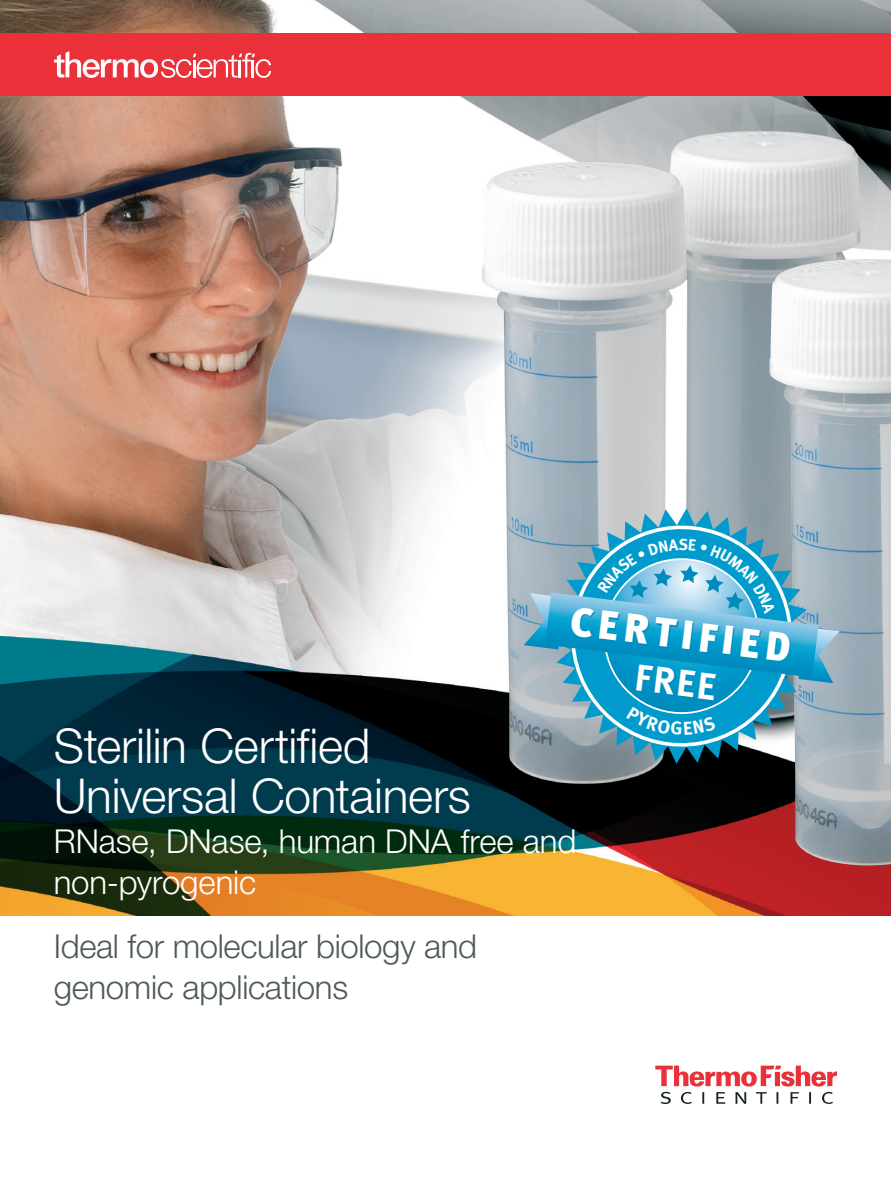
<style>
.page{position:relative;width:891px;height:1188px;background:#fff}
.page>*{position:absolute;margin:0;border:0;box-sizing:border-box;transform-origin:0 0}
.t1{font:300 48px/49.5px "Helvetica Neue LT Std";letter-spacing:-.005em;color:#fff}
.t2{font:900 40.65px "Meta OT";color:#fff}
.t3{font:700 37.5px "Meta OT";color:#fff}
.t4{font:300 33px/40.5px "Helvetica Neue LT Std";letter-spacing:-.01em;color:#4f5a5c}
.t5{font:300 33px/40.5px "Helvetica Neue LT Std";letter-spacing:-.005em;color:#fff}
</style>
<div class="page">
<img style="left:0;top:0;width:891px;height:915px">
<svg style="left:655px;top:1066px;width:182px;height:38px"></svg>
<div style="left:0;top:33px;width:891px;height:63px;background:#ea3039"></div>
<svg style="left:54px;top:51px;width:217px;height:27px"></svg>
<img style="left:769px;top:259px;width:122px;height:607px">
<svg style="left:554px;top:508px;width:255px;height:256px;background:#798d96"></svg>
<svg style="left:566px;top:521px;width:231px;height:230px;background:#72aec2"></svg>
<svg style="left:524px;top:539px;width:316px;height:196px;background:#50abcb"></svg>
<p class="t2" style="left:573px;top:596px;width:223px;rotate:7deg">CERTIFIED</p>
<h1 class="t1" style="left:54px;top:720px;width:419px">Sterilin Certified<br>Universal Containers</h1>
<p class="t5" style="left:54px;top:821px;width:524px">RNase, DNase, human DNA free and non-pyrogenic</p>
<p class="t4" style="left:54px;top:926px;width:425px">Ideal for molecular biology and genomic applications</p>
<p class="t3" style="left:638px;top:654px;width:83px;rotate:7deg">FREE</p>
</div>
